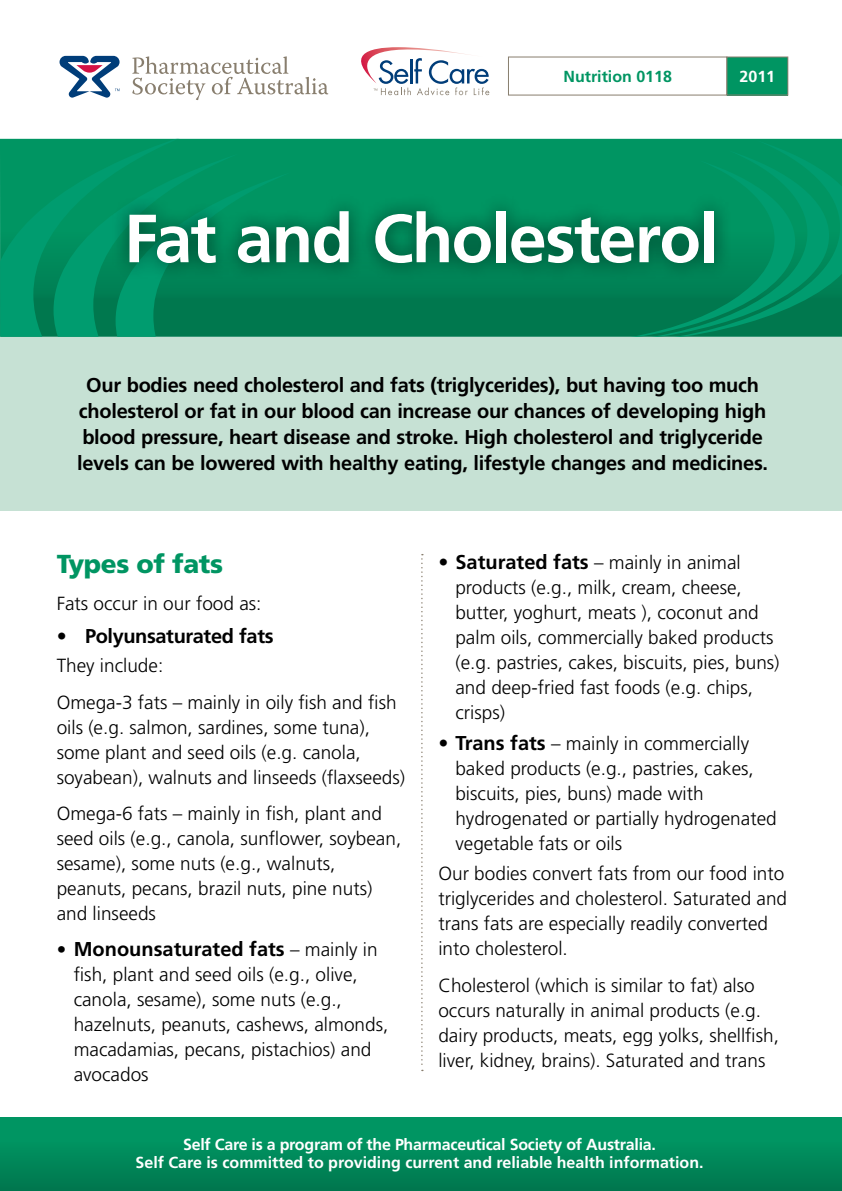
<style>
.page{position:relative;width:842px;height:1191px;background:#fff}
.page>*{position:absolute;margin:0;border:0;box-sizing:border-box;transform-origin:0 0}
.t1{font:700 68px "Frutiger LT Std";letter-spacing:-.025em;color:#fff}
.t2{font:900 26px "Frutiger LT Std";letter-spacing:-.015em;color:#009562}
.t3{font:700 20px/26px "Frutiger LT Std";letter-spacing:-.015em;color:#000;text-align:center}
.t4{font:300 19px/25px "Frutiger LT Std";color:#000}
.t5{font:700 16px/18px "Frutiger LT Std";color:#fff;text-align:center}
.t6{font:700 16px "Frutiger LT Std";color:#009562}
.s1{font-weight:300;font-size:19px}
.s2{font-weight:700;font-size:20px}
</style>
<div class="page">
<svg style="left:408px;top:139px;width:434px;height:198px"></svg>
<svg style="left:0;top:139px;width:408px;height:198px;fill:#009562"></svg>
<svg style="left:54px;top:154px;width:395px;height:183px;fill:#009562"></svg>
<svg style="left:116px;top:172px;width:376px;height:165px;fill:#007e53"></svg>
<svg style="left:635px;top:140px;width:207px;height:197px;fill:#009562"></svg>
<svg style="left:613px;top:150px;width:216px;height:187px;fill:#009562"></svg>
<svg style="left:590px;top:160px;width:205px;height:177px"></svg>
<div style="left:0;top:337px;width:842px;height:173px;background:#c6e1d4"></div>
<div style="left:0;top:1117px;width:842px;height:74px;background:linear-gradient(to bottom,#009c67,#00794f)"></div>
<svg style="left:421px;top:554px;width:2px;height:517px"></svg>
<div style="left:110px;top:193px;width:623px;height:89px;background:#000;opacity:.5"></div>
<div style="left:727px;top:57px;width:61px;height:38px;background:#009562"></div>
<svg style="left:60px;top:56px;width:60px;height:42px"></svg>
<svg style="left:132px;top:56px;width:196px;height:44px"></svg>
<svg style="left:361px;top:47px;width:128px;height:48px"></svg>
<p class="t6" style="left:563px;top:67px;width:110px">Nutrition 0118</p>
<p class="t5" style="left:739px;top:68px;width:37px">2011</p>
<h1 class="t1" style="left:124px;top:199px;width:596px">Fat and Cholesterol</h1>
<p class="t3" style="left:77px;top:372px;width:693px">Our bodies need cholesterol and fats (triglycerides), but having too much cholesterol or fat in our blood can increase our chances of developing high blood pressure, heart disease and stroke. High cholesterol and triglyceride levels can be lowered with healthy eating, lifestyle changes and medicines.</p>
<h2 class="t2" style="left:57px;top:548px;width:168px">Types of fats</h2>
<p class="t4" style="left:57px;top:591px;width:206px">Fats occur in our food as:</p>
<p class="t3" style="left:57px;top:623px;width:218px">• Polyunsaturated fats</p>
<p class="t4" style="left:57px;top:647px;width:341px;line-height:36.4px">They include:<br>Omega-3 fats – mainly in oily fish and fish</p>
<p class="t4" style="left:57px;top:714px;width:350px">oils (e.g. salmon, sardines, some tuna), some plant and seed oils (e.g. canola, soyabean), walnuts and linseeds (flaxseeds)</p>
<p class="t4" style="left:57px;top:801px;width:346px">Omega-6 fats – mainly in fish, plant and seed oils (e.g., canola, sunflower, soybean, sesame), some nuts (e.g., walnuts, peanuts, pecans, brazil nuts, pine nuts) and linseeds</p>
<p class="t3" style="left:57px;top:936px;width:323px"><span class="s1">•</span> Monounsaturated fats <span class="s1">– mainly in</span></p>
<p class="t4" style="left:74px;top:962px;width:316px">fish, plant and seed oils (e.g., olive, canola, sesame), some nuts (e.g., hazelnuts, peanuts, cashews, almonds, macadamias, pecans, pistachios) and avocados</p>
<p class="t4" style="left:455px;top:550px;width:326px;text-indent:-17px"><span class="s2">• Saturated fats</span> – mainly in animal products (e.g., milk, cream, cheese, butter, yoghurt, meats ), coconut and palm oils, commercially baked products (e.g. pastries, cakes, biscuits, pies, buns) and deep-fried fast foods (e.g. chips, crisps)</p>
<p class="t4" style="left:455px;top:731px;width:323px;text-indent:-17px"><span class="s2">• Trans fats</span> – mainly in commercially baked products (e.g., pastries, cakes, biscuits, pies, buns) made with hydrogenated or partially hydrogenated vegetable fats or oils</p>
<p class="t4" style="left:438px;top:861px;width:350px">Our bodies convert fats from our food into triglycerides and cholesterol. Saturated and trans fats are especially readily converted into cholesterol.</p>
<p class="t4" style="left:438px;top:973px;width:342px">Cholesterol (which is similar to fat) also occurs naturally in animal products (e.g. dairy products, meats, egg yolks, shellfish, liver, kidney, brains). Saturated and trans</p>
<p class="t5" style="left:136px;top:1135px;width:569px">Self Care is a program of the Pharmaceutical Society of Australia.<br>Self Care is committed to providing current and reliable health information.</p>
</div>
